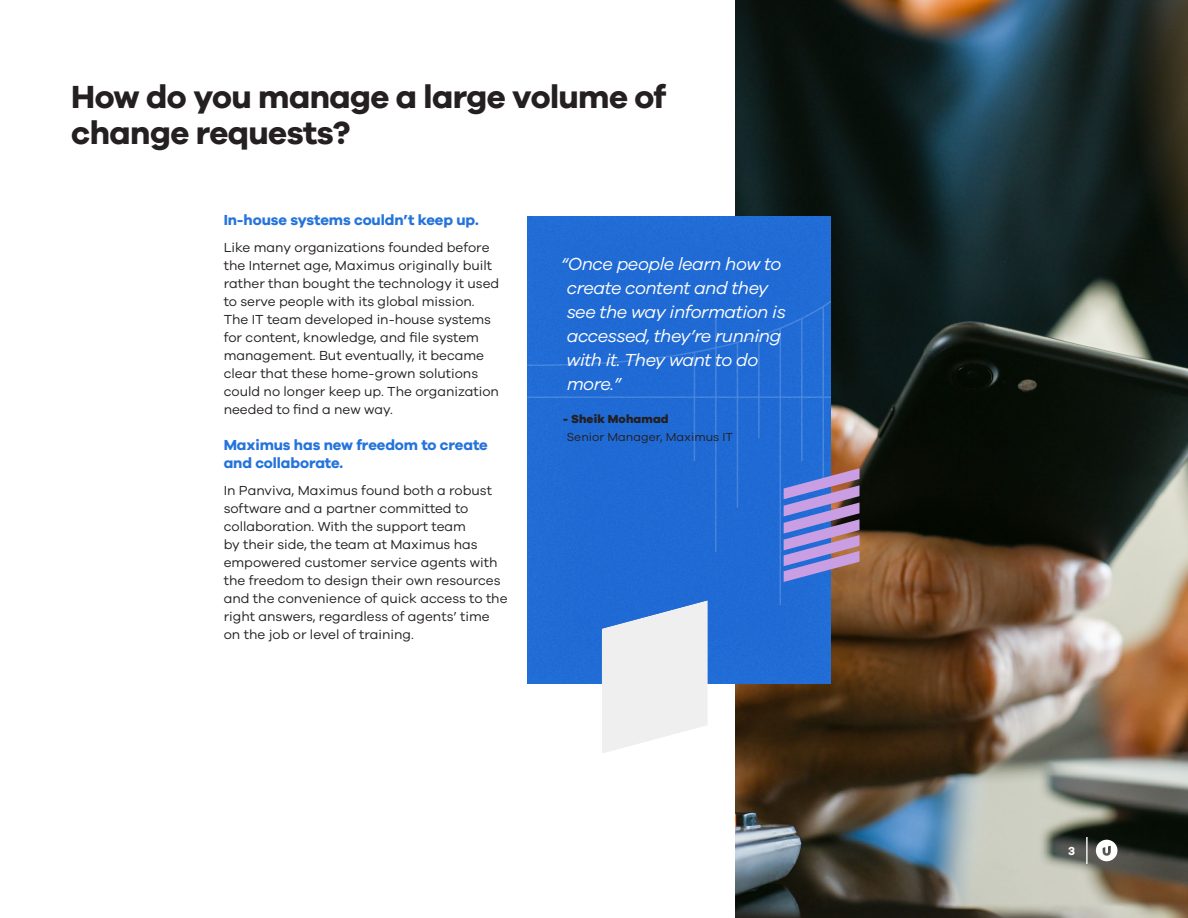
<style>
.page{position:relative;width:1188px;height:918px;background:#fff}
.page>*{position:absolute;margin:0;border:0;box-sizing:border-box;transform-origin:0 0}
.t1{font:700 33px/36px "Galano Grotesque";letter-spacing:-.02em;color:#241f20}
.t2{font:italic 18px/24px "Galano Grotesque";letter-spacing:-.025em;color:#fff}
.t3{font:700 15px/18px "Galano Grotesque";letter-spacing:-.005em;color:#2574db}
.t4{font:13.5px/18px "Galano Grotesque";color:#241f20}
.t5{font:12px "Galano Grotesque";color:#241f20}
.t6{font:800 12px "Galano Grotesque";letter-spacing:.01em;color:#241f20}
.t7{font:700 12px "Galano Grotesque";color:#fff}
</style>
<div class="page">
<img style="left:736px;top:0;width:452px;height:918px">
<div style="left:514px;top:205px;width:330px;height:480px;background:#226ccc;opacity:.2"></div>
<svg style="left:590px;top:588px;width:119px;height:165px"></svg>
<svg style="left:784px;top:468px;width:76px;height:114px;background:#8f84c1"></svg>
<svg style="left:1096px;top:840px;width:21px;height:21px"></svg>
<hr style="left:1086px;top:837px;width:2px;height:27px;background:#efefef">
<h1 class="t1" style="left:71px;top:78px;width:596px">How do you manage a large volume of change requests?</h1>
<p class="t3" style="left:224px;top:210px;width:257px">In-house systems couldn’t keep up.</p>
<p class="t4" style="left:224px;top:238px;width:277px">Like many organizations founded before the Internet age, Maximus originally built rather than bought the technology it used to serve people with its global mission.<br>The IT team developed in-house systems for content, knowledge, and file system management. But eventually, it became clear that these home-grown solutions could no longer keep up. The organization needed to find a new way.</p>
<p class="t3" style="left:224px;top:435px;width:266px">Maximus has new freedom to create and collaborate.</p>
<p class="t4" style="left:224px;top:481px;width:285px">In Panviva, Maximus found both a robust software and a partner committed to collaboration. With the support team<br>by their side, the team at Maximus has empowered customer service agents with the freedom to design their own resources and the convenience of quick access to the right answers, regardless of agents’ time on the job or level of training.</p>
<h2 class="t2" style="left:566px;top:251px;width:221px;text-indent:-5px">“Once people learn how to create content and they see the way information is accessed, they’re running with it. They want to do more.”</h2>
<p class="t6" style="left:563px;top:411px;width:107px">- Sheik Mohamad</p>
<p class="t5" style="left:567px;top:430px;width:168px">Senior Manager, Maximus IT</p>
<p class="t7" style="left:1068px;top:844px;width:8px">3</p>
</div>
